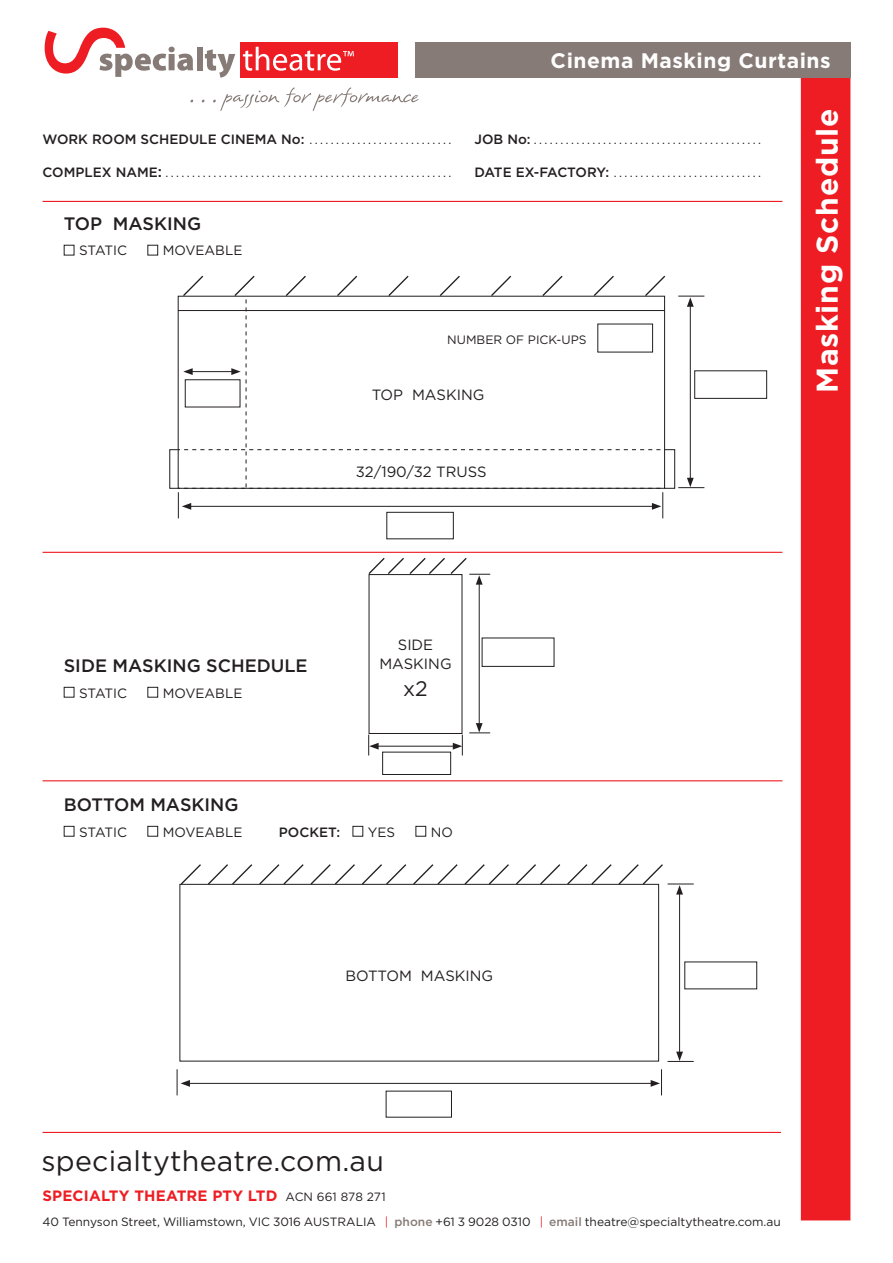
<style>
.page{position:relative;width:893px;height:1263px;background:#fff}
.page>*{position:absolute;margin:0;border:0;box-sizing:border-box;transform-origin:0 0}
.t1{font:700 30px "Gotham";letter-spacing:.025em;color:#fff}
.t2{font:28.5px "Gotham";letter-spacing:.01em;color:#231f20}
.t3{font:700 21px "Gotham";letter-spacing:.025em;color:#fff}
.t4{font:21px "Gotham";color:#231f20}
.t5{font:500 18px "Gotham";color:#231f20}
.t6{font:700 15px "Gotham";letter-spacing:.01em;color:#ee1d23}
.t7{font:14.85px/18.9px "Gotham";color:#231f20;text-align:center}
.t8{font:13.5px "Gotham";color:#231f20}
.t9{font:500 13.5px "Gotham";color:#231f20}
.t10{font:12.15px "Gotham";color:#231f20}
.t11{font:12px "Gotham";color:#231f20}
.s1{font-weight:500;font-size:13.5px}
.s2{font-weight:500;font-size:15px}
.s3{font-weight:400;font-size:12px;color:#231f20}
.s4{color:#ee1d23}
.s5{font-weight:500;color:#867b76}
</style>
<div class="page">
<div style="left:801px;top:43px;width:49px;height:1177px;background:#ee1d23"></div>
<hr style="left:43px;top:1132px;width:738px;height:1px;background:#ee1d23">
<hr style="left:43px;top:201px;width:739px;height:1px;background:#ee1d23">
<svg style="left:213px;top:87px;width:206px;height:24px"></svg>
<div style="left:241px;top:42px;width:157px;height:36px;background:#ee1d23"></div>
<svg style="left:45px;top:28px;width:148px;height:49px"></svg>
<div style="left:197px;top:47px;width:5px;height:23px;background:#867b76"></div>
<svg style="left:205px;top:49px;width:30px;height:29px"></svg>
<svg style="left:243px;top:47px;width:111px;height:24px"></svg>
<div style="left:415px;top:42px;width:435px;height:36px;background:#867b76"></div>
<div style="left:147px;top:245px;width:11px;height:10px;border:1px solid #231f20"></div>
<div style="left:64px;top:687px;width:10px;height:10px;border:1px solid #231f20"></div>
<div style="left:147px;top:687px;width:11px;height:10px;border:1px solid #231f20"></div>
<div style="left:64px;top:826px;width:10px;height:10px;border:1px solid #231f20"></div>
<div style="left:147px;top:826px;width:11px;height:10px;border:1px solid #231f20"></div>
<div style="left:353px;top:826px;width:10px;height:10px;border:1px solid #231f20"></div>
<div style="left:415px;top:826px;width:11px;height:10px;border:1px solid #231f20"></div>
<hr style="left:690px;top:304px;width:1px;height:176px;background:#231f20">
<svg style="left:678px;top:296px;width:26px;height:11px"></svg>
<svg style="left:678px;top:478px;width:26px;height:10px"></svg>
<svg style="left:178px;top:275px;width:489px;height:243px"></svg>
<div style="left:387px;top:512px;width:66px;height:27px;border:1px solid #231f20"></div>
<hr style="left:43px;top:552px;width:739px;height:1px;background:#ee1d23">
<hr style="left:43px;top:780px;width:739px;height:1px;background:#ee1d23">
<hr style="left:188px;top:1083px;width:465px;height:1px;background:#231f20">
<svg style="left:177px;top:1069px;width:13px;height:26px"></svg>
<svg style="left:651px;top:1069px;width:11px;height:26px"></svg>
<hr style="left:679px;top:892px;width:1px;height:162px;background:#231f20">
<svg style="left:667px;top:1051px;width:27px;height:11px"></svg>
<svg style="left:179px;top:864px;width:515px;height:30px"></svg>
<hr style="left:376px;top:746px;width:79px;height:1px;background:#231f20">
<svg style="left:368px;top:735px;width:11px;height:20px"></svg>
<svg style="left:453px;top:735px;width:10px;height:20px"></svg>
<div style="left:382px;top:752px;width:69px;height:23px;border:1px solid #231f20"></div>
<hr style="left:479px;top:582px;width:1px;height:143px;background:#231f20">
<svg style="left:469px;top:723px;width:21px;height:11px"></svg>
<svg style="left:368px;top:558px;width:122px;height:27px"></svg>
<h3 class="t3" style="left:551px;top:47px;width:282px">Cinema Masking Curtains</h3>
<p class="t11" style="left:43px;top:132px;width:410px"><span class="s1">WORK ROOM SCHEDULE CINEMA No:</span> ...........................</p>
<p class="t11" style="left:475px;top:132px;width:288px"><span class="s1">JOB No:</span>...........................................</p>
<p class="t11" style="left:43px;top:165px;width:410px"><span class="s1">COMPLEX NAME</span><span class="s2">:</span>......................................................</p>
<p class="t11" style="left:475px;top:165px;width:288px"><span class="s1">DATE EX-FACTORY:</span> ............................</p>
<h3 class="t5" style="left:64px;top:212px;width:139px">TOP MASKING</h3>
<p class="t8" style="left:79px;top:242px;width:50px">STATIC</p>
<p class="t8" style="left:163px;top:242px;width:81px">MOVEABLE</p>
<p class="t10" style="left:447px;top:332px;width:141px">NUMBER OF PICK-UPS</p>
<p class="t7" style="left:372px;top:385px;width:114px">TOP MASKING</p>
<p class="t7" style="left:356px;top:462px;width:133px">32/190/32 TRUSS</p>
<h1 class="t1" style="left:807px;top:393px;width:286px;rotate:-90deg">Masking Schedule</h1>
<h3 class="t5" style="left:64px;top:654px;width:245px">SIDE MASKING SCHEDULE</h3>
<p class="t8" style="left:79px;top:684px;width:50px">STATIC</p>
<p class="t8" style="left:163px;top:684px;width:81px">MOVEABLE</p>
<p class="t7" style="left:379px;top:635px;width:74px">SIDE<br>MASKING</p>
<h3 class="t4" style="left:403px;top:675px;width:26px">x2</h3>
<h3 class="t5" style="left:64px;top:793px;width:176px">BOTTOM MASKING</h3>
<p class="t8" style="left:79px;top:823px;width:50px">STATIC</p>
<p class="t8" style="left:163px;top:823px;width:81px">MOVEABLE</p>
<p class="t9" style="left:279px;top:823px;width:63px">POCKET:</p>
<p class="t8" style="left:368px;top:823px;width:29px">YES</p>
<p class="t8" style="left:431px;top:823px;width:24px">NO</p>
<p class="t7" style="left:345px;top:966px;width:149px">BOTTOM MASKING</p>
<h2 class="t2" style="left:41px;top:1142px;width:344px">specialtytheatre.com.au</h2>
<p class="t6" style="left:43px;top:1186px;width:345px">SPECIALTY THEATRE PTY LTD <span class="s3">ACN 661 878 271</span></p>
<p class="t11" style="left:43px;top:1214px;width:740px">40 Tennyson Street, Williamstown, VIC 3016 AUSTRALIA <span class="s4">|</span> <span class="s5">phone</span> +61 3 9028 0310 <span class="s4">|</span> <span class="s5">email</span> theatre@specialtytheatre.com.au</p>
</div>
